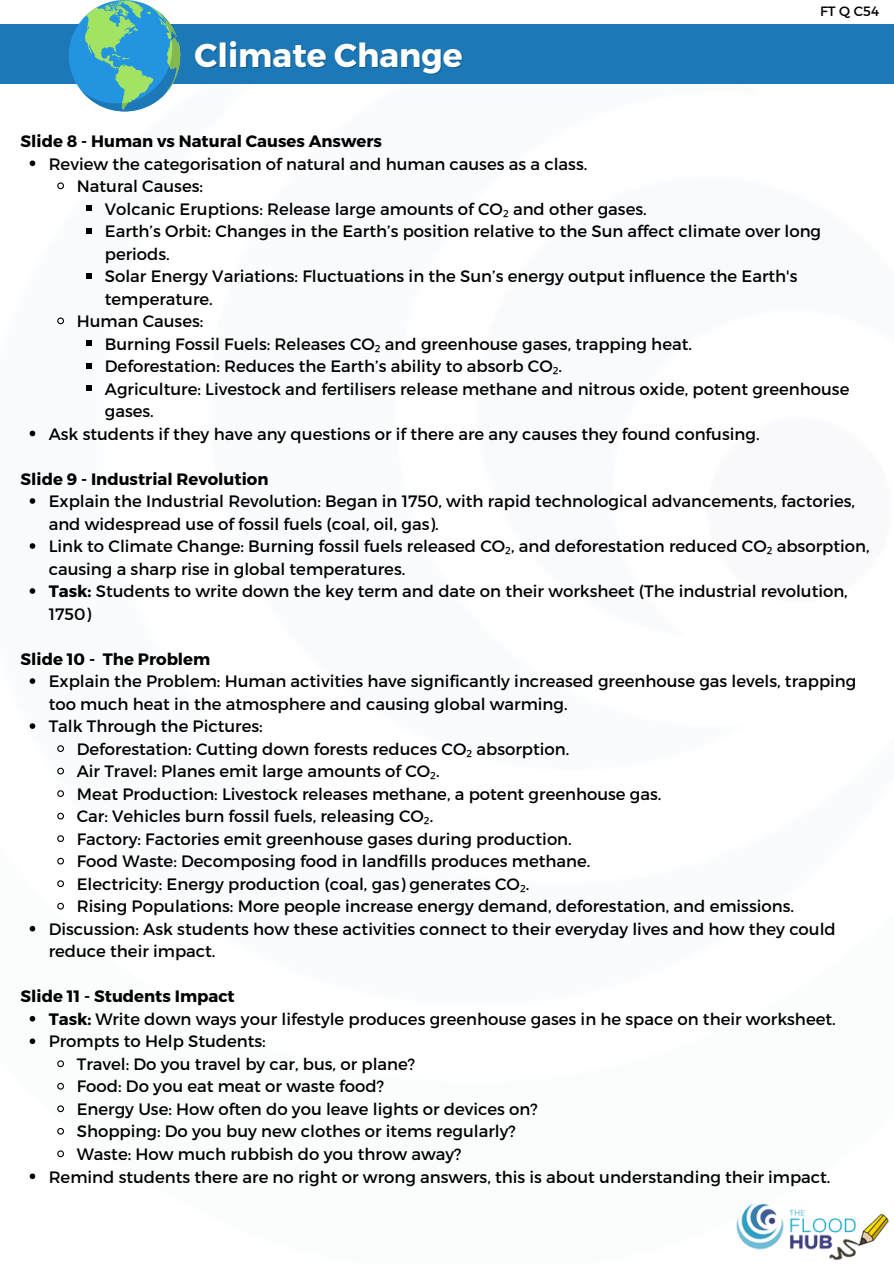
<style>
.page{position:relative;width:894px;height:1264px;background:#fff}
.page>*{position:absolute;margin:0;border:0;box-sizing:border-box;transform-origin:0 0}
.t1{font:700 33px "Montserrat";color:#fff}
.t2{font:16.5px/22.5px "Montserrat";color:#000}
.t3{font:700 16.5px "Montserrat";color:#000}
.t4{font:13.5px "Montserrat";color:#000}
.s1{font-family:"Noto Sans"}
.s2{font-weight:700}
</style>
<div class="page">
<div style="left:0;top:24px;width:893px;height:60px;background:#1c78b6"></div>
<div style="left:69px;top:0;width:111px;height:111px;background:#2394e0;border-radius:50%"></div>
<svg style="left:81px;top:0;width:99px;height:111px"></svg>
<svg style="left:30px;top:160px;width:5px;height:6px"></svg>
<svg style="left:57px;top:182px;width:7px;height:8px"></svg>
<svg style="left:86px;top:205px;width:6px;height:6px"></svg>
<svg style="left:86px;top:228px;width:6px;height:6px"></svg>
<svg style="left:86px;top:273px;width:6px;height:6px"></svg>
<svg style="left:57px;top:317px;width:7px;height:8px"></svg>
<svg style="left:86px;top:340px;width:6px;height:6px"></svg>
<svg style="left:86px;top:363px;width:6px;height:6px"></svg>
<svg style="left:86px;top:385px;width:6px;height:6px"></svg>
<svg style="left:30px;top:430px;width:5px;height:6px"></svg>
<svg style="left:30px;top:498px;width:5px;height:6px"></svg>
<svg style="left:30px;top:543px;width:5px;height:6px"></svg>
<svg style="left:30px;top:588px;width:5px;height:6px"></svg>
<svg style="left:30px;top:678px;width:5px;height:6px"></svg>
<svg style="left:30px;top:723px;width:5px;height:6px"></svg>
<svg style="left:57px;top:745px;width:7px;height:7px"></svg>
<svg style="left:57px;top:767px;width:7px;height:8px"></svg>
<svg style="left:57px;top:790px;width:7px;height:7px"></svg>
<svg style="left:57px;top:812px;width:7px;height:8px"></svg>
<svg style="left:57px;top:835px;width:7px;height:7px"></svg>
<svg style="left:57px;top:857px;width:7px;height:8px"></svg>
<svg style="left:57px;top:880px;width:7px;height:7px"></svg>
<svg style="left:57px;top:902px;width:7px;height:8px"></svg>
<svg style="left:30px;top:925px;width:5px;height:6px"></svg>
<svg style="left:30px;top:1015px;width:5px;height:6px"></svg>
<svg style="left:30px;top:1038px;width:5px;height:6px"></svg>
<svg style="left:57px;top:1060px;width:7px;height:7px"></svg>
<svg style="left:57px;top:1082px;width:7px;height:8px"></svg>
<svg style="left:57px;top:1105px;width:7px;height:7px"></svg>
<svg style="left:57px;top:1127px;width:7px;height:8px"></svg>
<svg style="left:57px;top:1150px;width:7px;height:7px"></svg>
<svg style="left:30px;top:1173px;width:5px;height:6px"></svg>
<img style="left:736px;top:1204px;width:153px;height:56px">
<p class="t1" style="left:194px;top:34px;width:269px">Climate Change</p>
<p class="t4" style="left:820px;top:3px;width:60px">FT Q C54</p>
<p class="t3" style="left:21px;top:130px;width:363px">Slide 8 - Human vs Natural Causes Answers</p>
<p class="t2" style="left:49px;top:151px;width:540px">Review the categorisation of natural and human causes as a class.</p>
<h1 class="t2" style="left:77px;top:174px;width:128px">Natural Causes:</h1>
<h2 class="t2" style="left:105px;top:196px;width:543px">Volcanic Eruptions: Release large amounts of CO<span class="s1">₂</span> and other gases.</h2>
<p class="t2" style="left:105px;top:219px;width:717px">Earth’s Orbit: Changes in the Earth’s position relative to the Sun affect climate over long periods.</p>
<p class="t2" style="left:105px;top:264px;width:694px">Solar Energy Variations: Fluctuations in the Sun’s energy output influence the Earth's temperature.</p>
<p class="t2" style="left:77px;top:309px;width:128px">Human Causes:</p>
<p class="t2" style="left:105px;top:331px;width:588px">Burning Fossil Fuels: Releases CO<span class="s1">₂</span> and greenhouse gases, trapping heat.</p>
<p class="t2" style="left:105px;top:354px;width:458px">Deforestation: Reduces the Earth’s ability to absorb CO<span class="s1">₂</span>.</p>
<p class="t2" style="left:105px;top:376px;width:745px">Agriculture: Livestock and fertilisers release methane and nitrous oxide, potent greenhouse gases.</p>
<p class="t2" style="left:49px;top:421px;width:712px">Ask students if they have any questions or if there are any causes they found confusing.</p>
<p class="t3" style="left:21px;top:468px;width:249px">Slide 9 - Industrial Revolution</p>
<p class="t2" style="left:49px;top:489px;width:807px">Explain the Industrial Revolution: Began in 1750, with rapid technological advancements, factories, and widespread use of fossil fuels (coal, oil, gas).</p>
<p class="t2" style="left:49px;top:534px;width:822px">Link to Climate Change: Burning fossil fuels released CO<span class="s1">₂</span>, and deforestation reduced CO<span class="s1">₂</span> absorption, causing a sharp rise in global temperatures.</p>
<h2 class="t2" style="left:49px;top:579px;width:800px"><span class="s2">Task:</span> Students to write down the key term and date on their worksheet (The industrial revolution,<br>1750)</h2>
<p class="t3" style="left:21px;top:648px;width:191px">Slide 10 - The Problem</p>
<p class="t2" style="left:49px;top:669px;width:809px">Explain the Problem: Human activities have significantly increased greenhouse gas levels, trapping too much heat in the atmosphere and causing global warming.<br>Talk Through the Pictures:</p>
<p class="t2" style="left:77px;top:736px;width:494px">Deforestation: Cutting down forests reduces CO<span class="s1">₂</span> absorption.</p>
<h2 class="t2" style="left:77px;top:759px;width:364px">Air Travel: Planes emit large amounts of CO<span class="s1">₂</span>.</h2>
<p class="t2" style="left:77px;top:781px;width:586px">Meat Production: Livestock releases methane, a potent greenhouse gas.</p>
<p class="t2" style="left:77px;top:804px;width:358px">Car: Vehicles burn fossil fuels, releasing CO<span class="s1">₂</span>.</p>
<p class="t2" style="left:77px;top:826px;width:496px">Factory: Factories emit greenhouse gases during production.</p>
<p class="t2" style="left:77px;top:849px;width:515px">Food Waste: Decomposing food in landfills produces methane.</p>
<p class="t2" style="left:77px;top:871px;width:454px">Electricity: Energy production (coal, gas) generates CO<span class="s1">₂</span>.</p>
<p class="t2" style="left:77px;top:894px;width:718px">Rising Populations: More people increase energy demand, deforestation, and emissions.</p>
<p class="t2" style="left:49px;top:916px;width:788px">Discussion: Ask students how these activities connect to their everyday lives and how they could reduce their impact.</p>
<p class="t3" style="left:21px;top:985px;width:215px">Slide 11 - Students Impact</p>
<p class="t2" style="left:49px;top:1006px;width:788px"><span class="s2">Task:</span> Write down ways your lifestyle produces greenhouse gases in he space on their worksheet.</p>
<p class="t2" style="left:49px;top:1029px;width:218px">Prompts to Help Students:</p>
<p class="t2" style="left:77px;top:1051px;width:340px">Travel: Do you travel by car, bus, or plane?</p>
<h2 class="t2" style="left:77px;top:1074px;width:309px">Food: Do you eat meat or waste food?</h2>
<p class="t2" style="left:77px;top:1096px;width:462px">Energy Use: How often do you leave lights or devices on?</p>
<p class="t2" style="left:77px;top:1119px;width:440px">Shopping: Do you buy new clothes or items regularly?</p>
<p class="t2" style="left:77px;top:1141px;width:386px">Waste: How much rubbish do you throw away?</p>
<p class="t2" style="left:49px;top:1164px;width:783px">Remind students there are no right or wrong answers, this is about understanding their impact.</p>
</div>
